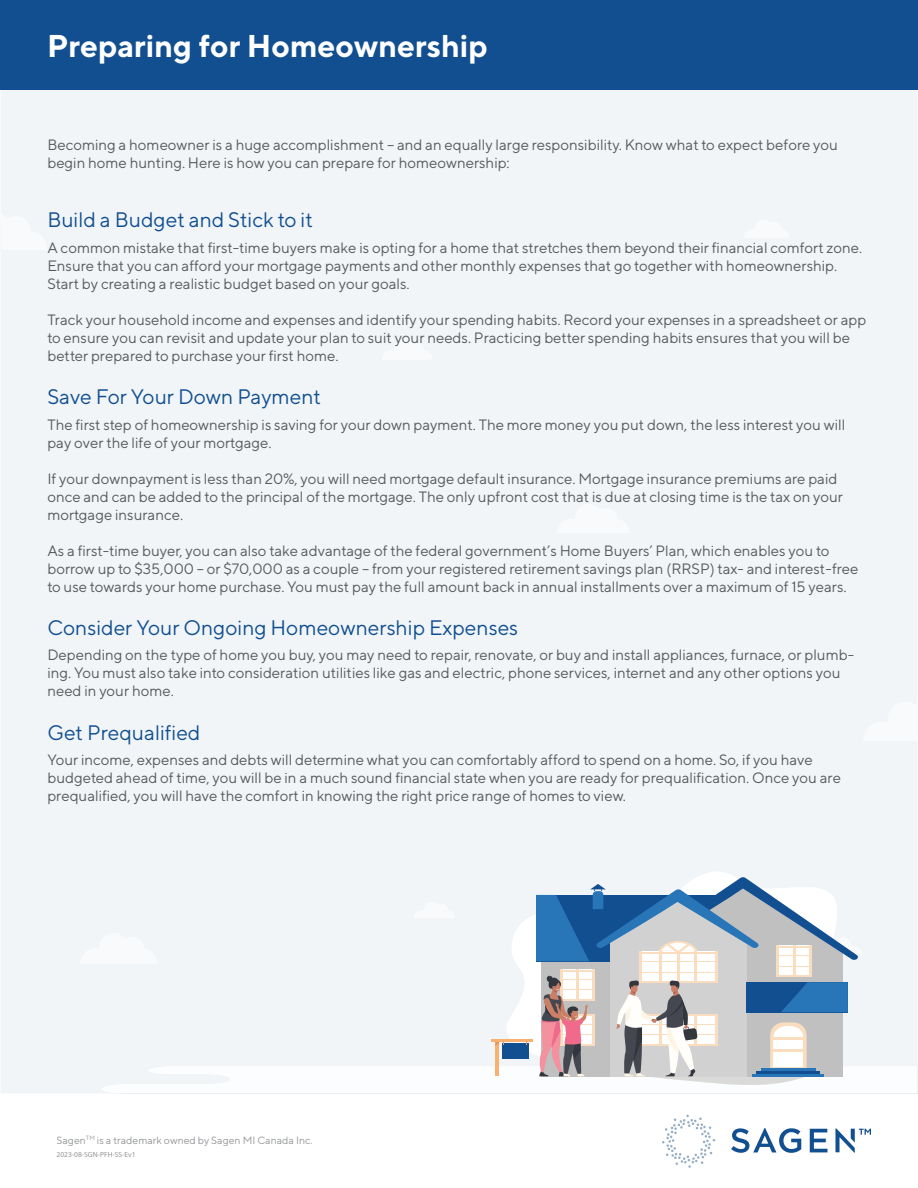
<style>
.page{position:relative;width:918px;height:1188px;background:#fff}
.page>*{position:absolute;margin:0;border:0;box-sizing:border-box;transform-origin:0 0}
.t1{font:700 31.5px "TT Norms";color:#fff}
.t2{font:21px "TT Norms";color:#124f90}
.t3{font:15px/18px "TT Norms";color:#58595b}
.t4{font:10.5px "TT Norms";color:#939598}
.t5{font:7.5px "Myriad Pro";color:#939598}
</style>
<div class="page">
<div style="left:1px;top:90px;width:916px;height:1003px;background:#f1f5f8"></div>
<svg style="left:662px;top:1115px;width:53px;height:53px"></svg>
<svg style="left:731px;top:1128px;width:70px;height:25px"></svg>
<svg style="left:810px;top:1129px;width:17px;height:23px"></svg>
<svg style="left:835px;top:1128px;width:36px;height:25px"></svg>
<svg style="left:863px;top:702px;width:54px;height:39px"></svg>
<svg style="left:557px;top:504px;width:72px;height:29px"></svg>
<svg style="left:382px;top:340px;width:50px;height:20px"></svg>
<svg style="left:744px;top:220px;width:45px;height:18px"></svg>
<svg style="left:1px;top:213px;width:46px;height:37px"></svg>
<div style="left:0;top:0;width:918px;height:90px;background:#124f90"></div>
<div style="left:481px;top:859px;width:369px;height:18px;background:#f1f5f8"></div>
<svg style="left:80px;top:877px;width:838px;height:217px"></svg>
<h1 class="t1" style="left:47px;top:26px;width:442px">Preparing for Homeownership</h1>
<p class="t3" style="left:47px;top:136px;width:792px">Becoming a homeowner is a huge accomplishment – and an equally large responsibility. Know what to expect before you begin home hunting. Here is how you can prepare for homeownership:</p>
<h2 class="t2" style="left:47px;top:207px;width:267px">Build a Budget and Stick to it</h2>
<p class="t3" style="left:47px;top:238px;width:816px">A common mistake that first-time buyers make is opting for a home that stretches them beyond their financial comfort zone.<br>Ensure that you can afford your mortgage payments and other monthly expenses that go together with homeownership.<br>Start by creating a realistic budget based on your goals.</p>
<p class="t3" style="left:47px;top:310px;width:820px">Track your household income and expenses and identify your spending habits. Record your expenses in a spreadsheet or app to ensure you can revisit and update your plan to suit your needs. Practicing better spending habits ensures that you will be better prepared to purchase your first home.</p>
<h2 class="t2" style="left:47px;top:384px;width:275px">Save For Your Down Payment</h2>
<p class="t3" style="left:47px;top:415px;width:799px">The first step of homeownership is saving for your down payment. The more money you put down, the less interest you will pay over the life of your mortgage.</p>
<p class="t3" style="left:47px;top:469px;width:797px">If your downpayment is less than 20%, you will need mortgage default insurance. Mortgage insurance premiums are paid once and can be added to the principal of the mortgage. The only upfront cost that is due at closing time is the tax on your mortgage insurance.</p>
<p class="t3" style="left:47px;top:541px;width:813px">As a first-time buyer, you can also take advantage of the federal government’s Home Buyers’ Plan, which enables you to borrow up to $35,000 – or $70,000 as a couple – from your registered retirement savings plan (RRSP) tax- and interest-free to use towards your home purchase. You must pay the full amount back in annual installments over a maximum of 15 years.</p>
<h2 class="t2" style="left:47px;top:615px;width:472px">Consider Your Ongoing Homeownership Expenses</h2>
<p class="t3" style="left:47px;top:646px;width:808px">Depending on the type of home you buy, you may need to repair, renovate, or buy and install appliances, furnace, or plumb&shy;ing. You must also take into consideration utilities like gas and electric, phone services, internet and any other options you need in your home.</p>
<h2 class="t2" style="left:47px;top:719px;width:155px">Get Prequalified</h2>
<p class="t3" style="left:47px;top:751px;width:795px">Your income, expenses and debts will determine what you can comfortably afford to spend on a home. So, if you have budgeted ahead of time, you will be in a much sound financial state when you are ready for prequalification. Once you are prequalified, you will have the comfort in knowing the right price range of homes to view.</p>
<p class="t4" style="left:57px;top:1134px;width:258px">Sagen<sup>TM</sup> is a trademark owned by Sagen MI Canada Inc.</p>
<p class="t5" style="left:57px;top:1150px;width:81px">2023-08-SGN-PFH-SS-Ev1</p>
</div>
